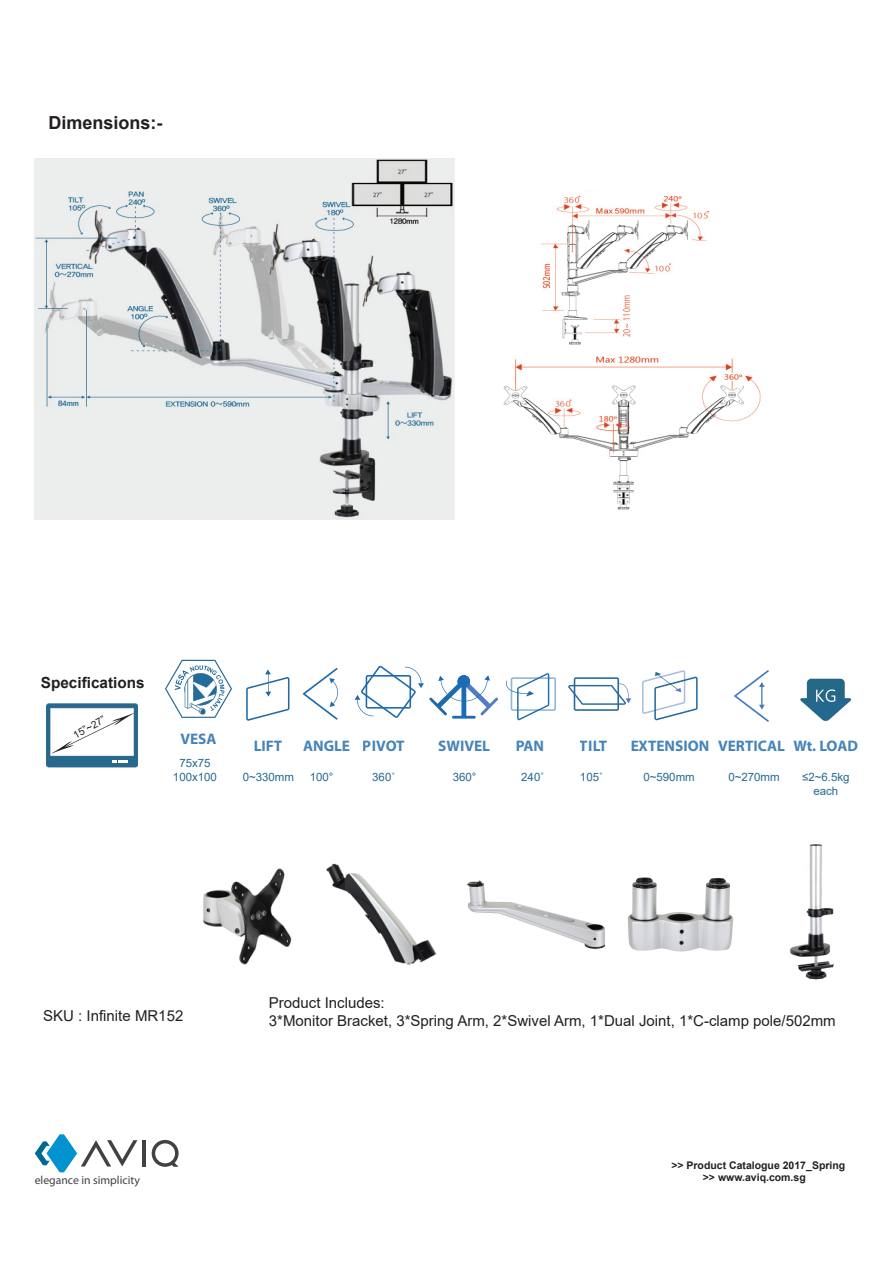
<style>
.page{position:relative;width:893px;height:1263px;background:#fff}
.page>*{position:absolute;margin:0;border:0;box-sizing:border-box;transform-origin:0 0}
.t1{font:700 18px "Arial";color:#231f20}
.t2{font:700 15.3px "Myriad Pro";color:#1f6aab}
.t3{font:700 15.3px "Arial";color:#231f20}
.t4{font:15px/18px "Arial";color:#231f20}
.t5{font:11.7px "Myriad Pro";color:#414042}
.t6{font:11.55px/13.8px "Arial";color:#24698d;text-align:center}
.t7{font:700 10.5px/11.6px "Arial";color:#231f20}
.t8{font:10.2px "Arial";color:#231f20}
</style>
<div class="page">
<img style="left:503px;top:195px;width:258px;height:315px">
<img style="left:203px;top:868px;width:89px;height:97px">
<img style="left:467px;top:880px;width:138px;height:70px">
<img style="left:627px;top:877px;width:106px;height:75px">
<img style="left:789px;top:844px;width:45px;height:136px">
<svg style="left:35px;top:1134px;width:102px;height:38px"></svg>
<hr style="left:143px;top:1140px;width:3px;height:26px;background:#414042">
<svg style="left:152px;top:1140px;width:27px;height:27px"></svg>
<svg style="left:506px;top:673px;width:50px;height:47px"></svg>
<svg style="left:568px;top:677px;width:63px;height:34px"></svg>
<svg style="left:642px;top:670px;width:56px;height:50px"></svg>
<svg style="left:734px;top:670px;width:35px;height:52px"></svg>
<svg style="left:800px;top:679px;width:52px;height:42px"></svg>
<svg style="left:165px;top:660px;width:67px;height:58px"></svg>
<svg style="left:246px;top:669px;width:43px;height:52px"></svg>
<svg style="left:303px;top:668px;width:35px;height:52px"></svg>
<svg style="left:355px;top:665px;width:143px;height:54px"></svg>
<img style="left:47px;top:703px;width:91px;height:65px">
<img style="left:326px;top:863px;width:111px;height:102px">
<img style="left:34px;top:158px;width:421px;height:362px">
<svg style="left:51px;top:711px;width:84px;height:51px"></svg>
<p class="t1" style="left:48px;top:110px;width:116px">Dimensions:-</p>
<p class="t3" style="left:41px;top:671px;width:105px">Specifications</p>
<p class="t8" style="left:70px;top:730px;width:37px;rotate:-30deg">15”~27”</p>
<p class="t2" style="left:180px;top:729px;width:38px">VESA</p>
<p class="t6" style="left:173px;top:756px;width:46px">75x75<br>100x100</p>
<p class="t2" style="left:254px;top:736px;width:30px">LIFT</p>
<p class="t6" style="left:243px;top:770px;width:53px">0~330mm</p>
<p class="t2" style="left:303px;top:736px;width:49px">ANGLE</p>
<p class="t6" style="left:310px;top:770px;width:25px">100°</p>
<p class="t2" style="left:363px;top:736px;width:43px">PIVOT</p>
<p class="t6" style="left:372px;top:770px;width:24px">360˚</p>
<p class="t2" style="left:438px;top:736px;width:53px">SWIVEL</p>
<p class="t6" style="left:453px;top:770px;width:25px">360°</p>
<p class="t2" style="left:516px;top:736px;width:30px">PAN</p>
<p class="t6" style="left:521px;top:770px;width:24px">240˚</p>
<p class="t2" style="left:580px;top:736px;width:29px">TILT</p>
<p class="t6" style="left:580px;top:770px;width:24px">105˚</p>
<p class="t2" style="left:630px;top:736px;width:80px">EXTENSION</p>
<p class="t6" style="left:643px;top:770px;width:53px">0~590mm</p>
<p class="t2" style="left:718px;top:736px;width:68px">VERTICAL</p>
<p class="t6" style="left:728px;top:770px;width:53px">0~270mm</p>
<p class="t2" style="left:793px;top:736px;width:66px">Wt. LOAD</p>
<p class="t6" style="left:802px;top:770px;width:49px">≤2~6.5kg each</p>
<p class="t4" style="left:43px;top:1006px;width:142px">SKU : Infinite MR152</p>
<p class="t5" style="left:35px;top:1173px;width:107px">elegance in simplicity</p>
<p class="t4" style="left:269px;top:993px;width:568px">Product Includes:<br>3*Monitor Bracket, 3*Spring Arm, 2*Swivel Arm, 1*Dual Joint, 1*C-clamp pole/502mm</p>
<p class="t7" style="left:703px;top:1159px;width:144px;text-indent:-32px">&gt;&gt; Product Catalogue 2017_Spring &gt;&gt; www.aviq.com.sg</p>
</div>
